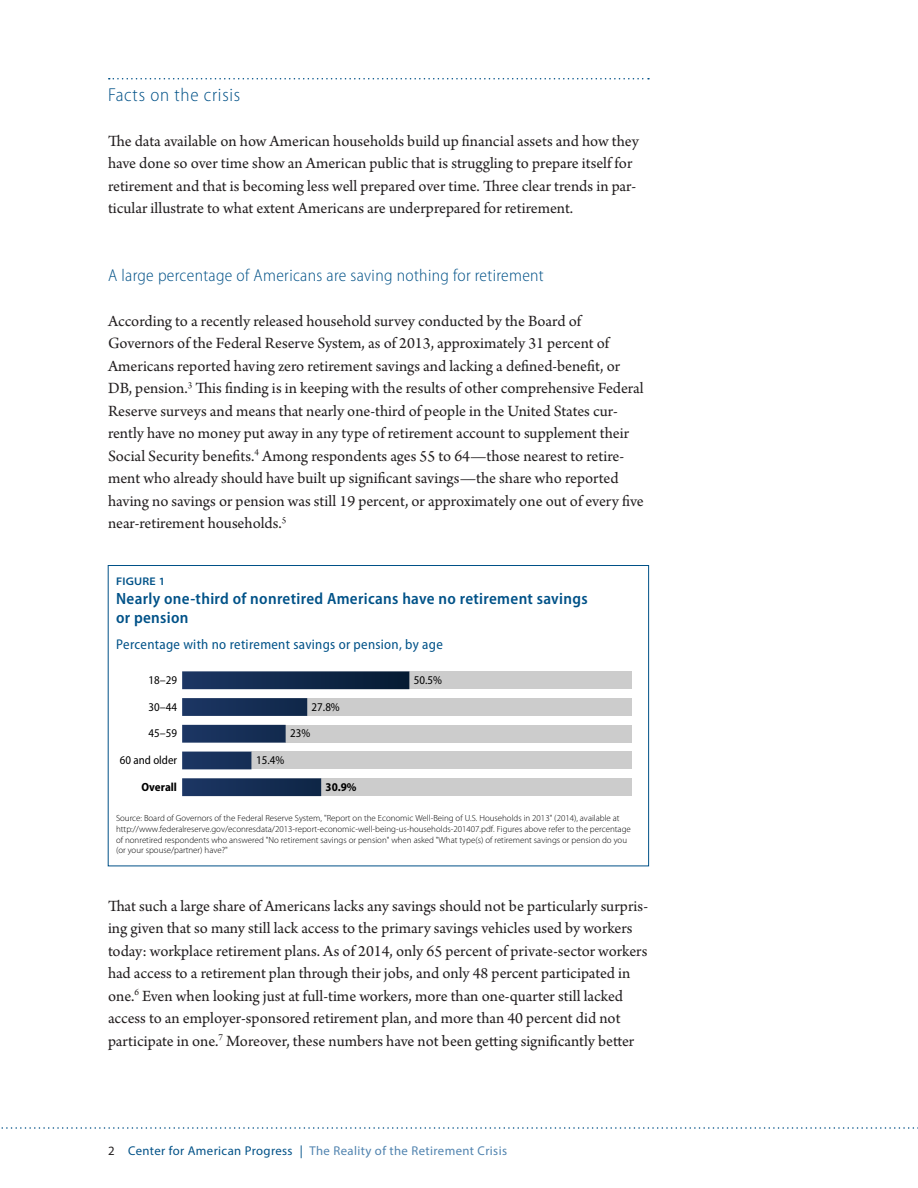
<style>
.page{position:relative;width:918px;height:1188px;background:#fff}
.page>*{position:absolute;margin:0;border:0;box-sizing:border-box;transform-origin:0 0}
.t1{font:300 semi-condensed 18.75px "Myriad Pro";letter-spacing:.04em;color:#005187}
.t2{font:300 semi-condensed 17.25px "Myriad Pro";letter-spacing:.02em;color:#005187}
.t3{font:16.5px/22.5px "Arno Pro";color:#231f20}
.t4{font:600 semi-condensed 16.35px/19.4px "Myriad Pro";letter-spacing:.02em;color:#005288}
.t5{font:semi-condensed 14.1px "Myriad Pro";letter-spacing:.02em;color:#005288}
.t6{font:12.75px "Myriad Pro";letter-spacing:.03em;color:#5083af}
.t7{font:semi-condensed 11.85px "Myriad Pro";color:#000}
.t8{font:700 semi-condensed 11.85px "Myriad Pro";color:#000}
.t9{font:600 semi-expanded 11.1px "Myriad Pro";letter-spacing:.02em;color:#005288}
.t10{font:300 8.85px/10.6px "Myriad Pro";color:#000}
.s1{color:#231f20}
.s2{color:#005187}
</style>
<div class="page">
<svg style="left:1px;top:1127px;width:917px;height:2px"></svg>
<svg style="left:109px;top:78px;width:540px;height:2px"></svg>
<div style="left:409px;top:671px;width:223px;height:18px;background:#ccc"></div>
<div style="left:307px;top:698px;width:325px;height:18px;background:#ccc"></div>
<div style="left:286px;top:725px;width:346px;height:18px;background:#ccc"></div>
<div style="left:251px;top:752px;width:381px;height:17px;background:#ccc"></div>
<div style="left:321px;top:778px;width:311px;height:18px;background:#ccc"></div>
<svg style="left:182px;top:671px;width:227px;height:125px"></svg>
<div style="left:108px;top:565px;width:541px;height:301px;border:1px solid #005187"></div>
<p class="t1" style="left:108px;top:84px;width:134px">Facts on the crisis</p>
<p class="t3" style="left:108px;top:130px;width:532px">The data available on how American households build up financial assets and how they have done so over time show an American public that is struggling to prepare itself for retirement and that is becoming less well prepared over time. Three clear trends in par&shy;ticular illustrate to what extent Americans are underprepared for retirement.</p>
<p class="t2" style="left:108px;top:265px;width:437px">A large percentage of Americans are saving nothing for retirement</p>
<p class="t3" style="left:108px;top:310px;width:537px">According to a recently released household survey conducted by the Board of Governors of the Federal Reserve System, as of 2013, approximately 31 percent of Americans reported having zero retirement savings and lacking a defined-benefit, or DB, pension.<sup>3</sup> This finding is in keeping with the results of other comprehensive Federal Reserve surveys and means that nearly one-third of people in the United States cur&shy;rently have no money put away in any type of retirement account to supplement their Social Security benefits.<sup>4</sup> Among respondents ages 55 to 64—those nearest to retire&shy;ment who already should have built up significant savings—the share who reported having no savings or pension was still 19 percent, or approximately one out of every five near-retirement households.<sup>5</sup></p>
<p class="t9" style="left:116px;top:575px;width:51px">FIGURE 1</p>
<p class="t4" style="left:116px;top:589px;width:473px">Nearly one-third of nonretired Americans have no retirement savings or pension</p>
<p class="t5" style="left:116px;top:637px;width:328px">Percentage with no retirement savings or pension, by age</p>
<p class="t7" style="left:149px;top:673px;width:30px">18–29</p>
<p class="t7" style="left:149px;top:700px;width:30px">30–44</p>
<p class="t7" style="left:149px;top:727px;width:30px">45–59</p>
<p class="t7" style="left:120px;top:754px;width:59px">60 and older</p>
<p class="t8" style="left:141px;top:780px;width:37px">Overall</p>
<p class="t7" style="left:312px;top:700px;width:30px">27.8%</p>
<p class="t7" style="left:290px;top:727px;width:22px">23%</p>
<p class="t7" style="left:256px;top:754px;width:30px">15.4%</p>
<p class="t8" style="left:326px;top:780px;width:33px">30.9%</p>
<p class="t7" style="left:414px;top:673px;width:30px">50.5%</p>
<p class="t10" style="left:116px;top:813px;width:516px">Source: Board of Governors of the Federal Reserve System, "Report on the Economic Well-Being of U.S. Households in 2013" (2014), available at http://www.federalreserve.gov/econresdata/2013-report-economic-well-being-us-households-201407.pdf. Figures above refer to the percentage of nonretired respondents who answered "No retirement savings or pension" when asked "What type(s) of retirement savings or pension do you (or your spouse/partner) have?"</p>
<p class="t3" style="left:108px;top:895px;width:542px">That such a large share of Americans lacks any savings should not be particularly surpris&shy;ing given that so many still lack access to the primary savings vehicles used by workers today: workplace retirement plans. As of 2014, only 65 percent of private-sector workers had access to a retirement plan through their jobs, and only 48 percent participated in one.<sup>6</sup> Even when looking just at full-time workers, more than one-quarter still lacked access to an employer-sponsored retirement plan, and more than 40 percent did not participate in one.<sup>7</sup> Moreover, these numbers have not been getting significantly better</p>
<p class="t6" style="left:108px;top:1143px;width:401px"><span class="s1">2</span> <span class="s2">Center for American Progress |</span> The Reality of the Retirement Crisis</p>
</div>
